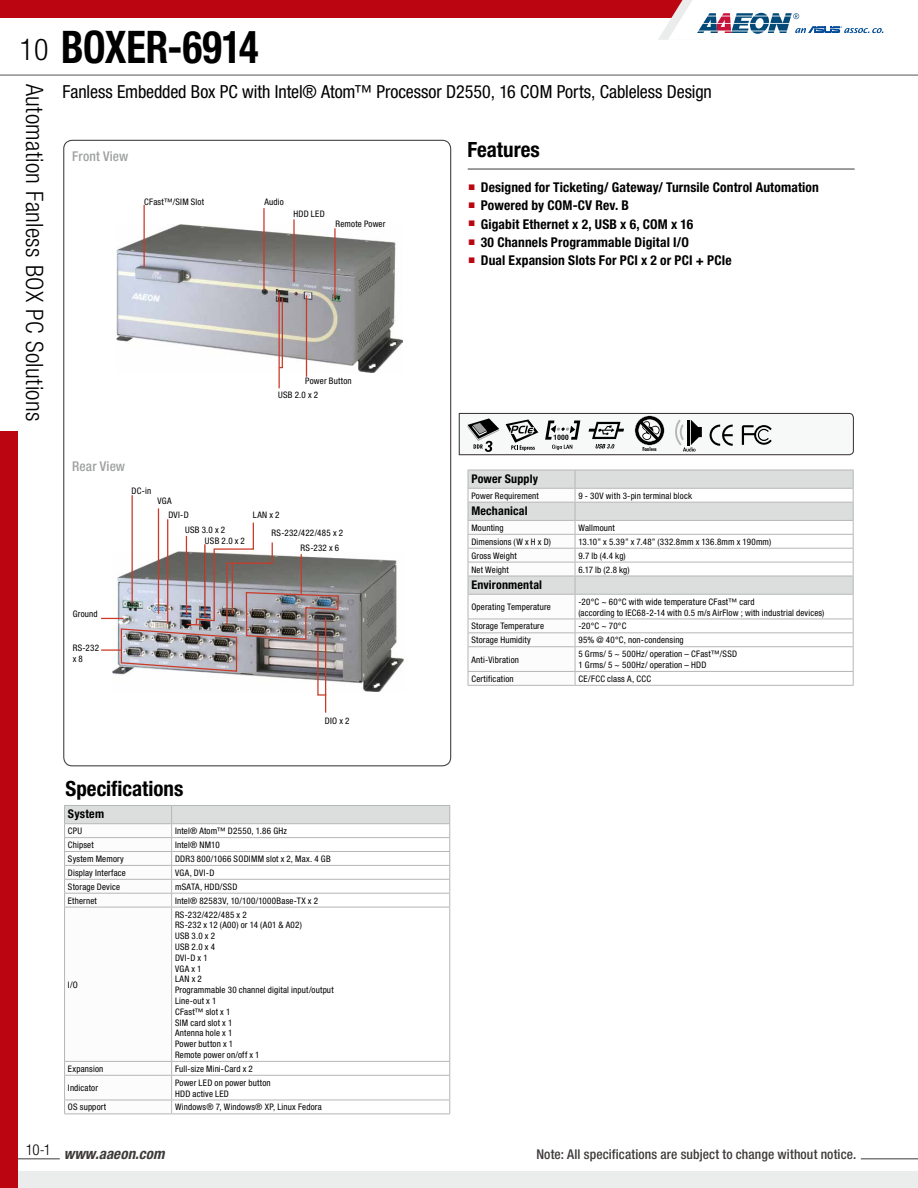
<style>
.page{position:relative;width:918px;height:1188px;background:#fff}
.page>*{position:absolute;margin:0;border:0;box-sizing:border-box;transform-origin:0 0}
.t1{font:700 condensed 45px "Helvetica Neue";letter-spacing:-.005em;color:#000;scale:.9 1}
.t2{font:300 condensed 30px "Helvetica Neue";color:#000}
.t3{font:300 condensed 24px "Helvetica Neue";letter-spacing:.015em;color:#000}
.t4{font:700 condensed 21px "Helvetica Neue";color:#000}
.t5{font:condensed 18px "Helvetica Neue";letter-spacing:-.005em;color:#000}
.t6{font:italic 700 condensed 15px "Helvetica Neue";letter-spacing:.005em;color:#3e3a39}
.t7{font:700 condensed 13.5px "Helvetica Neue";letter-spacing:.01em;color:#000}
.t8{font:500 condensed 13.5px "Helvetica Neue";letter-spacing:.01em;color:#3e3a39}
.t9{font:500 condensed 13.5px "Helvetica Neue";letter-spacing:.005em;color:#9fa0a0}
.t10{font:700 condensed 12px "Helvetica Neue";letter-spacing:.015em;color:#000}
.t11{font:condensed 9px/10.8px "Helvetica Neue";letter-spacing:.02em;color:#000}
.t12{font:700 condensed 5.55px "Futura BT";color:#000}
</style>
<div class="page">
<hr style="left:0;top:75px;width:918px;height:1px;background:#595757">
<hr style="left:0;top:1158px;width:60px;height:1px;background:#3e3a39">
<div style="left:0;top:1172px;width:918px;height:16px;background:#ebecec"></div>
<div style="left:0;top:0;width:918px;height:17px;background:#bb0611"></div>
<div style="left:0;top:431px;width:17px;height:757px;background:#bb0611"></div>
<svg style="left:658px;top:0;width:260px;height:40px"></svg>
<hr style="left:861px;top:1158px;width:57px;height:1px;background:#3e3a39">
<img style="left:116px;top:224px;width:287px;height:148px">
<img style="left:340px;top:558px;width:64px;height:133px">
<svg style="left:458px;top:412px;width:396px;height:44px"></svg>
<hr style="left:144px;top:205px;width:1px;height:63px;background:#ca3a29">
<hr style="left:263px;top:208px;width:2px;height:81px;background:#ca3a29">
<hr style="left:279px;top:292px;width:1px;height:96px;background:#ca3a29">
<svg style="left:278px;top:297px;width:6px;height:72px"></svg>
<hr style="left:293px;top:219px;width:2px;height:63px;background:#ca3a29">
<hr style="left:306px;top:295px;width:1px;height:82px;background:#ca3a29">
<hr style="left:334px;top:228px;width:2px;height:70px;background:#ca3a29">
<hr style="left:132px;top:495px;width:1px;height:108px;background:#ca3a29">
<hr style="left:158px;top:508px;width:1px;height:106px;background:#ca3a29">
<hr style="left:167px;top:519px;width:1px;height:105px;background:#ca3a29">
<hr style="left:325px;top:618px;width:1px;height:95px;background:#ca3a29">
<img style="left:101px;top:521px;width:239px;height:175px">
<hr style="left:468px;top:169px;width:387px;height:1px;background:#3e3a39">
<svg style="left:64px;top:805px;width:386px;height:309px"></svg>
<hr style="left:171px;top:1100px;width:279px;height:1px;background:#b5b6b6">
<div style="left:576px;top:471px;width:277px;height:17px;background:#dcdddd"></div>
<svg style="left:576px;top:489px;width:277px;height:196px"></svg>
<hr style="left:575px;top:534px;width:279px;height:1px;background:#b5b6b6">
<hr style="left:575px;top:548px;width:279px;height:1px;background:#b5b6b6">
<hr style="left:575px;top:562px;width:279px;height:1px;background:#b5b6b6">
<hr style="left:575px;top:632px;width:279px;height:1px;background:#b5b6b6">
<hr style="left:575px;top:685px;width:279px;height:1px;background:#b5b6b6">
<hr style="left:468px;top:685px;width:107px;height:1px;background:#b5b6b6">
<hr style="left:575px;top:470px;width:279px;height:1px;background:#b5b6b6">
<hr style="left:575px;top:488px;width:279px;height:1px;background:#b5b6b6">
<hr style="left:575px;top:502px;width:279px;height:1px;background:#b5b6b6">
<hr style="left:575px;top:520px;width:279px;height:1px;background:#b5b6b6">
<hr style="left:575px;top:576px;width:279px;height:1px;background:#b5b6b6">
<hr style="left:575px;top:594px;width:279px;height:1px;background:#b5b6b6">
<hr style="left:575px;top:619px;width:279px;height:1px;background:#b5b6b6">
<hr style="left:575px;top:646px;width:279px;height:1px;background:#b5b6b6">
<svg style="left:468px;top:470px;width:108px;height:215px"></svg>
<svg style="left:853px;top:470px;width:1px;height:215px"></svg>
<hr style="left:575px;top:671px;width:279px;height:1px;background:#b5b6b6">
<h2 class="t2" style="left:20px;top:32px;width:30px">10</h2>
<h3 class="t3" style="left:48px;top:84px;width:339px;rotate:90deg">Automation Fanless BOX PC Solutions</h3>
<h1 class="t1" style="left:61px;top:20px;width:221px">BOXER-6914</h1>
<h3 class="t5" style="left:63px;top:81px;width:651px">Fanless Embedded Box PC with Intel® Atom™ Processor D2550, 16 COM Ports, Cableless Design</h3>
<h3 class="t9" style="left:72px;top:148px;width:58px">Front View</h3>
<p class="t11" style="left:144px;top:196px;width:61px">CFast™/SIM Slot</p>
<p class="t11" style="left:264px;top:196px;width:21px">Audio</p>
<p class="t11" style="left:293px;top:208px;width:33px">HDD LED</p>
<p class="t11" style="left:336px;top:218px;width:51px">Remote Power</p>
<h3 class="t9" style="left:72px;top:458px;width:54px">Rear View</h3>
<p class="t11" style="left:278px;top:374px;width:75px;line-height:14.2px;text-indent:27px">Power Button<br>USB 2.0 x 2</p>
<p class="t11" style="left:73px;top:608px;width:26px">Ground</p>
<p class="t11" style="left:73px;top:642px;width:28px">RS-232 x 8</p>
<p class="t11" style="left:132px;top:485px;width:21px">DC-in</p>
<p class="t11" style="left:168px;top:494px;width:22px;line-height:14.2px;text-indent:-11px">VGA<br>DVI-D</p>
<p class="t11" style="left:205px;top:525px;width:42px;line-height:10.4px;text-indent:-20px">USB 3.0 x 2<br>USB 2.0 x 2</p>
<p class="t11" style="left:253px;top:510px;width:28px">LAN x 2</p>
<p class="t11" style="left:272px;top:527px;width:73px">RS-232/422/485 x 2</p>
<p class="t11" style="left:301px;top:543px;width:40px">RS-232 x 6</p>
<p class="t11" style="left:325px;top:716px;width:26px">DIO x 2</p>
<h3 class="t4" style="left:468px;top:136px;width:74px">Features</h3>
<h3 class="t7" style="left:468px;top:179px;width:352px"><sup>■</sup> Designed for Ticketing/ Gateway/ Turnsile Control Automation</h3>
<h3 class="t7" style="left:468px;top:197px;width:163px"><sup>■</sup> Powered by COM-CV Rev. B</h3>
<h3 class="t7" style="left:468px;top:216px;width:227px"><sup>■</sup> Gigabit Ethernet x 2, USB x 6, COM x 16</h3>
<h3 class="t7" style="left:468px;top:234px;width:222px"><sup>■</sup> 30 Channels Programmable Digital I/O</h3>
<h3 class="t7" style="left:468px;top:252px;width:265px"><sup>■</sup> Dual Expansion Slots For PCI x 2 or PCI + PCIe</h3>
<p class="t12" style="left:642px;top:446px;width:16px">Fanless</p>
<h3 class="t10" style="left:471px;top:471px;width:68px">Power Supply</h3>
<p class="t11" style="left:471px;top:490px;width:69px">Power Requirement</p>
<p class="t11" style="left:578px;top:490px;width:115px">9 - 30V with 3-pin terminal block</p>
<h3 class="t10" style="left:471px;top:503px;width:58px">Mechanical</h3>
<p class="t11" style="left:471px;top:522px;width:34px">Mounting</p>
<p class="t11" style="left:578px;top:522px;width:38px">Wallmount</p>
<p class="t11" style="left:471px;top:536px;width:81px">Dimensions (W x H x D)</p>
<p class="t11" style="left:578px;top:536px;width:194px">13.10” x 5.39” x 7.48” (332.8mm x 136.8mm x 190mm)</p>
<p class="t11" style="left:471px;top:550px;width:47px">Gross Weight</p>
<p class="t11" style="left:578px;top:550px;width:49px">9.7 lb (4.4 kg)</p>
<p class="t11" style="left:471px;top:564px;width:39px">Net Weight</p>
<p class="t11" style="left:578px;top:564px;width:53px">6.17 lb (2.8 kg)</p>
<h3 class="t10" style="left:471px;top:577px;width:72px">Environmental</h3>
<p class="t11" style="left:471px;top:602px;width:81px">Operating Temperature</p>
<p class="t11" style="left:578px;top:596px;width:248px">-20°C ~ 60°C with wide temperature CFast™ card<br>(according to IEC68-2-14 with 0.5 m/s AirFlow ; with industrial devices)</p>
<p class="t11" style="left:471px;top:621px;width:74px">Storage Temperature</p>
<p class="t11" style="left:578px;top:621px;width:49px">-20°C ~ 70°C</p>
<p class="t11" style="left:471px;top:635px;width:61px">Storage Humidity</p>
<p class="t11" style="left:578px;top:635px;width:107px">95% @ 40°C, non-condensing</p>
<p class="t11" style="left:471px;top:654px;width:49px">Anti-Vibration</p>
<p class="t11" style="left:578px;top:649px;width:160px">5 Grms/ 5 ~ 500Hz/ operation – CFast™/SSD<br>1 Grms/ 5 ~ 500Hz/ operation – HDD</p>
<p class="t11" style="left:471px;top:673px;width:44px">Certification</p>
<p class="t11" style="left:578px;top:673px;width:74px">CE/FCC class A, CCC</p>
<h3 class="t4" style="left:66px;top:776px;width:119px">Specifications</h3>
<h3 class="t10" style="left:68px;top:807px;width:38px">System</h3>
<p class="t11" style="left:68px;top:826px;width:16px">CPU</p>
<p class="t11" style="left:175px;top:826px;width:114px">Intel® Atom™ D2550, 1.86 GHz</p>
<p class="t11" style="left:68px;top:839px;width:27px">Chipset</p>
<p class="t11" style="left:175px;top:839px;width:46px">Intel® NM10</p>
<p class="t11" style="left:68px;top:853px;width:57px">System Memory</p>
<p class="t11" style="left:175px;top:853px;width:157px">DDR3 800/1066 SODIMM slot x 2, Max. 4 GB</p>
<p class="t11" style="left:68px;top:867px;width:59px">Display Interface</p>
<p class="t11" style="left:175px;top:867px;width:41px">VGA, DVI-D</p>
<p class="t11" style="left:68px;top:881px;width:54px">Storage Device</p>
<p class="t11" style="left:175px;top:881px;width:64px">mSATA, HDD/SSD</p>
<p class="t11" style="left:68px;top:895px;width:30px">Ethernet</p>
<p class="t11" style="left:175px;top:895px;width:145px">Intel® 82583V, 10/100/1000Base-TX x 2</p>
<p class="t11" style="left:68px;top:979px;width:11px">I/O</p>
<p class="t11" style="left:175px;top:909px;width:160px">RS-232/422/485 x 2<br>RS-232 x 12 (A00) or 14 (A01 &amp; A02)<br>USB 3.0 x 2<br>USB 2.0 x 4<br>DVI-D x 1<br>VGA x 1<br>LAN x 2<br>Programmable 30 channel digital input/output<br>Line-out x 1<br>CFast™ slot x 1<br>SIM card slot x 1<br>Antenna hole x 1<br>Power button x 1<br>Remote power on/off x 1</p>
<p class="t11" style="left:68px;top:1063px;width:37px">Expansion</p>
<p class="t11" style="left:175px;top:1063px;width:79px">Full-size Mini-Card x 2</p>
<p class="t11" style="left:68px;top:1083px;width:32px">Indicator</p>
<p class="t11" style="left:175px;top:1077px;width:97px">Power LED on power button<br>HDD active LED</p>
<p class="t11" style="left:68px;top:1102px;width:40px">OS support</p>
<p class="t11" style="left:175px;top:1102px;width:148px">Windows® 7, Windows® XP, Linux Fedora</p>
<h3 class="t6" style="left:26px;top:1145px;width:140px"><sup>10-1</sup> www.aaeon.com</h3>
<h3 class="t8" style="left:536px;top:1147px;width:321px">Note: All specifications are subject to change without notice.</h3>
</div>
